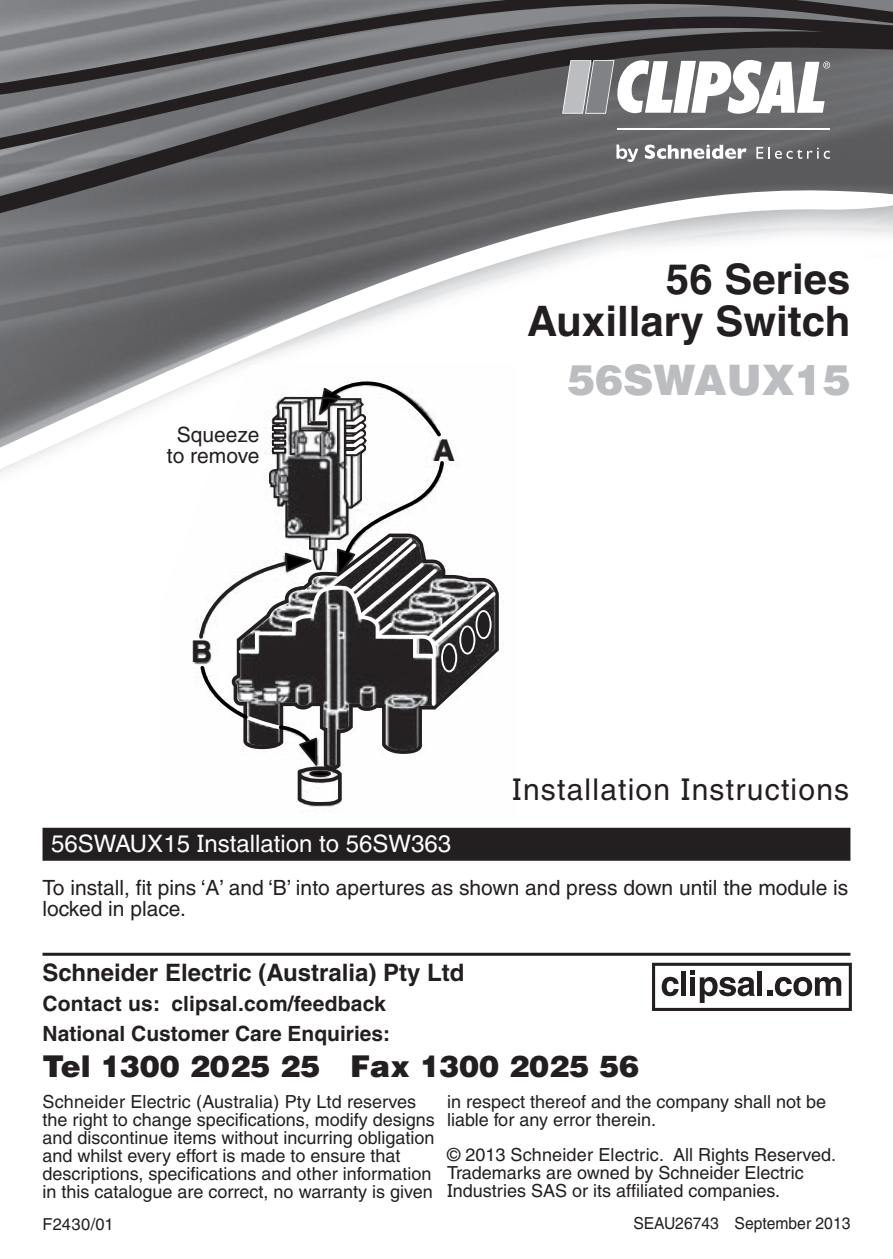
<style>
.page{position:relative;width:893px;height:1259px;background:#fff}
.page>*{position:absolute;margin:0;border:0;box-sizing:border-box;transform-origin:0 0}
.t1{font:700 42px/42px "Helveticasi";color:#231f20;text-align:right}
.t2{font:42px "Helvetica Bsi";color:#bcbdc0}
.t3{font:30px "Helvetica Bsi";color:#231f20}
.t4{font:500 30px "Helveticasi";letter-spacing:.04em;color:#231f20}
.t5{font:700 30px "Helveticasi";color:#231f20}
.t6{font:700 24px "Helveticasi";color:#231f20}
.t7{font:500 24px "Helveticasi";color:#fff}
.t8{font:500 21px/21px "Helveticasi";color:#231f20}
.t9{font:700 21px/30px "Helveticasi";color:#231f20}
.t10{font:500 18px/18px "Helveticasi";color:#231f20}
.t11{font:500 16.5px "Helveticasi";color:#231f20;scale:.95 1}
.t12{font:500 16.5px "Helveticasi";color:#231f20}
</style>
<div class="page">
<svg style="left:0;top:0;width:893px;height:183px;background:#616163"></svg>
<svg style="left:0;top:183px;width:893px;height:291px"></svg>
<hr style="left:617px;top:129px;width:213px;height:1px;background:#fff">
<svg style="left:756px;top:147px;width:74px;height:12px"></svg>
<div style="left:823px;top:61px;width:7px;height:8px;background:#cacacb;border-radius:50%"></div>
<svg style="left:616px;top:144px;width:22px;height:18px"></svg>
<svg style="left:645px;top:145px;width:102px;height:14px"></svg>
<svg style="left:562px;top:60px;width:267px;height:54px"></svg>
<hr style="left:43px;top:952px;width:807px;height:3px;background:#231f20">
<svg style="left:652px;top:962px;width:200px;height:49px"></svg>
<img style="left:160px;top:365px;width:356px;height:448px">
<svg style="left:446px;top:533px;width:53px;height:237px"></svg>
<svg style="left:446px;top:535px;width:53px;height:172px"></svg>
<svg style="left:197px;top:375px;width:249px;height:432px"></svg>
<div style="left:43px;top:827px;width:807px;height:33px;background:#231f20"></div>
<h1 class="t1" style="left:527px;top:257px;width:325px">56 Series<br>Auxillary Switch</h1>
<p class="t8" style="left:167px;top:424px;width:94px;text-align:center">Squeeze to remove</p>
<h2 class="t5" style="left:191px;top:633px;width:23px">B</h2>
<h2 class="t5" style="left:433px;top:432px;width:23px">A</h2>
<h1 class="t2" style="left:567px;top:353px;width:285px">56SWAUX15</h1>
<h2 class="t4" style="left:512px;top:772px;width:338px">Installation Instructions</h2>
<h3 class="t7" style="left:51px;top:830px;width:402px">56SWAUX15 Installation to 56SW363</h3>
<p class="t8" style="left:43px;top:877px;width:807px">To install, fit pins ‘A’ and ‘B’ into apertures as shown and press down until the module is locked in place.</p>
<h3 class="t6" style="left:43px;top:958px;width:423px">Schneider Electric (Australia) Pty Ltd</h3>
<p class="t9" style="left:43px;top:988px;width:349px">Contact us: clipsal.com/feedback<br>National Customer Care Enquiries:</p>
<h2 class="t3" style="left:43px;top:1047px;width:598px">Tel 1300 2025 25 Fax 1300 2025 56</h2>
<p class="t10" style="left:43px;top:1092px;width:394px">Schneider Electric (Australia) Pty Ltd reserves the right to change specifications, modify designs and discontinue items without incurring obligation and whilst every effort is made to ensure that descriptions, specifications and other information in this catalogue are correct, no warranty is given</p>
<p class="t10" style="left:447px;top:1092px;width:380px">in respect thereof and the company shall not be liable for any error therein.</p>
<p class="t10" style="left:447px;top:1145px;width:390px">© 2013 Schneider Electric. All Rights Reserved.<br>Trademarks are owned by Schneider Electric<br>Industries SAS or its affiliated companies.</p>
<p class="t12" style="left:43px;top:1214px;width:73px">F2430/01</p>
<p class="t11" style="left:633px;top:1213px;width:230px">SEAU26743 September 2013</p>
</div>
